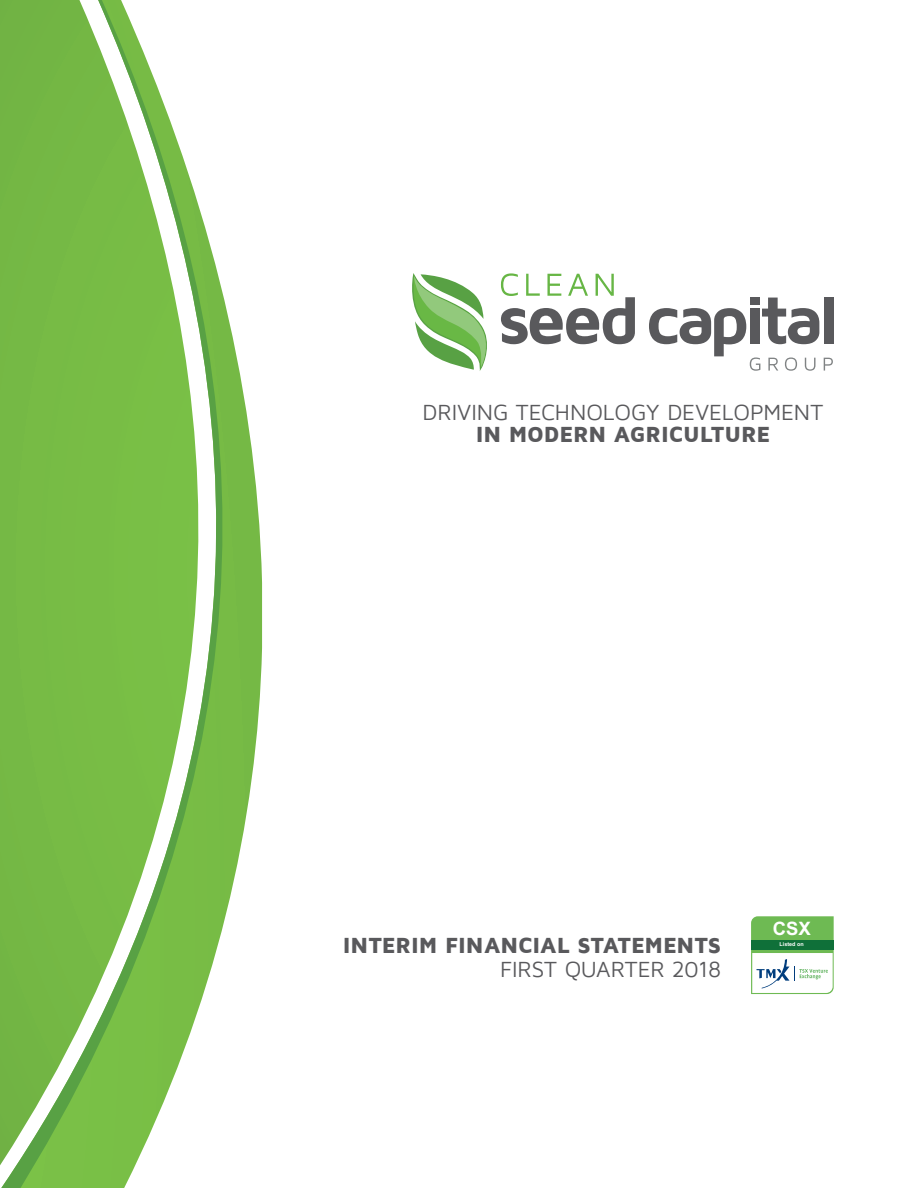
<style>
.page{position:relative;width:918px;height:1188px;background:#fff}
.page>*{position:absolute;margin:0;border:0;box-sizing:border-box;transform-origin:0 0}
.t1{font:900 22.5px "Maven Pro";letter-spacing:-.005em;color:#59595c}
.t2{font:22.5px "Maven Pro";letter-spacing:-.005em;color:#59595c}
.t3{font:700 18.45px "Arial";color:#fff}
.t4{font:700 5.4px "Arial";color:#fff}
</style>
<div class="page">
<svg style="left:412px;top:273px;width:75px;height:98px"></svg>
<div style="left:750px;top:297px;width:9px;height:8px;background:#59595c"></div>
<div style="left:824px;top:297px;width:10px;height:47px;background:#59595c"></div>
<svg style="left:649px;top:298px;width:184px;height:73px"></svg>
<svg style="left:501px;top:273px;width:134px;height:71px"></svg>
<svg style="left:0;top:0;width:263px;height:1188px;fill:#78bd45"></svg>
<svg style="left:751px;top:916px;width:83px;height:78px"></svg>
<p class="t2" style="left:423px;top:401px;width:402px">DRIVING TECHNOLOGY DEVELOPMENT</p>
<p class="t1" style="left:476px;top:423px;width:296px">IN MODERN AGRICULTURE</p>
<p class="t1" style="left:343px;top:933px;width:380px">INTERIM FINANCIAL STATEMENTS</p>
<p class="t2" style="left:500px;top:958px;width:223px">FIRST QUARTER 2018</p>
<p class="t3" style="left:773px;top:916px;width:39px">CSX</p>
<p class="t4" style="left:780px;top:941px;width:26px">Listed on</p>
</div>
